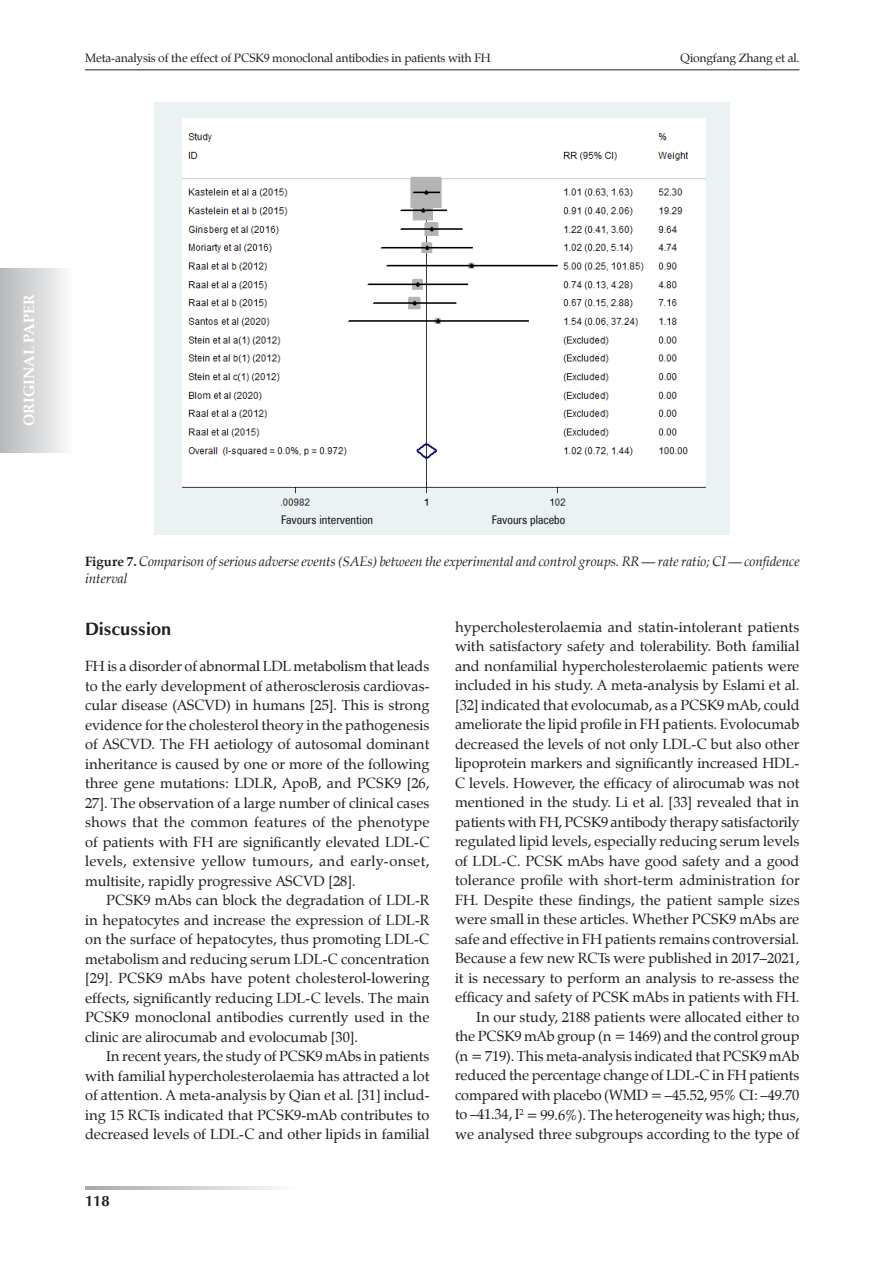
<style>
.page{position:relative;width:893px;height:1263px;background:#fff}
.page>*{position:absolute;margin:0;border:0;box-sizing:border-box;transform-origin:0 0}
.t1{font:700 18px "Zapf Humnst EU";color:#231f20}
.t2{font:700 15px "Zapf Calligr EU";color:#fff}
.t3{font:700 15px "Zapf Humnst EU";color:#231f20}
.t4{font:14.55px/19.5px "Zapf Calligr EU";color:#231f20;text-align:justify}
.t5{font:italic 13.5px/17px "Zapf Calligr EU";color:#231f20}
.t6{font:12px "Zapf Calligr EU";letter-spacing:-.015em;color:#231f20}
.t7{font:12px "Zurich Cn EU";color:#231f20}
.s1{font-weight:700;font-style:normal}
</style>
<div class="page">
<svg style="left:85px;top:1186px;width:194px;height:3px"></svg>
<div style="left:0;top:269px;width:73px;height:183px;background:linear-gradient(to right,#b6b8bb,#fbfbfc)"></div>
<hr style="left:85px;top:69px;width:714px;height:1px;background:#231f20">
<img style="left:155px;top:102px;width:575px;height:433px">
<p class="t6" style="left:85px;top:50px;width:407px">Meta-analysis of the effect of PCSK9 monoclonal antibodies in patients with FH</p>
<p class="t6" style="left:680px;top:50px;width:121px">Qiongfang Zhang et al.</p>
<p class="t2" style="left:20px;top:426px;width:133px;rotate:-90deg">ORIGINAL PAPER</p>
<p class="t7" style="left:281px;top:512px;width:93px">Favours intervention</p>
<p class="t7" style="left:492px;top:512px;width:75px">Favours placebo</p>
<p class="t5" style="left:85px;top:553px;width:716px"><span class="s1">Figure 7.</span> Comparison of serious adverse events (SAEs) between the experimental and control groups. RR — rate ratio; CI — confidence interval</p>
<p class="t1" style="left:85px;top:617px;width:88px">Discussion</p>
<p class="t4" style="left:85px;top:657px;width:346px">FH is a disorder of abnormal LDL metabolism that leads to the early development of atherosclerosis cardiovas&shy;cular disease (ASCVD) in humans [25]. This is strong evidence for the cholesterol theory in the pathogenesis of ASCVD. The FH aetiology of autosomal dominant inheritance is caused by one or more of the following three gene mutations: LDLR, ApoB, and PCSK9 [26, 27]. The observation of a large number of clinical cases shows that the common features of the phenotype of patients with FH are significantly elevated LDL-C levels, extensive yellow tumours, and early-onset, multisite, rapidly progressive ASCVD [28].</p>
<p class="t4" style="left:85px;top:891px;width:346px;text-indent:21px">PCSK9 mAbs can block the degradation of LDL-R in hepatocytes and increase the expression of LDL-R on the surface of hepatocytes, thus promoting LDL-C metabolism and reducing serum LDL-C concentration [29]. PCSK9 mAbs have potent cholesterol-lowering effects, significantly reducing LDL-C levels. The main PCSK9 monoclonal antibodies currently used in the clinic are alirocumab and evolocumab [30].</p>
<p class="t4" style="left:85px;top:1047px;width:346px;text-indent:21px">In recent years, the study of PCSK9 mAbs in patients with familial hypercholesterolaemia has attracted a lot of attention. A meta-analysis by Qian et al. [31] includ&shy;ing 15 RCTs indicated that PCSK9-mAb contributes to decreased levels of LDL-C and other lipids in familial</p>
<p class="t3" style="left:85px;top:1191px;width:26px">118</p>
<p class="t4" style="left:455px;top:618px;width:346px;text-align:right">hypercholesterolaemia and statin-intolerant patients with satisfactory safety and tolerability. Both familial and nonfamilial hypercholesterolaemic patients were included in his study. A meta-analysis by Eslami et al. [32] indicated that evolocumab, as a PCSK9 mAb, could ameliorate the lipid profile in FH patients. Evolocumab decreased the levels of not only LDL-C but also other lipoprotein markers and significantly increased HDL-C levels. However, the efficacy of alirocumab was not mentioned in the study. Li et al. [33] revealed that in patients with FH, PCSK9 antibody therapy satisfactorily regulated lipid levels, especially reducing serum levels of LDL-C. PCSK mAbs have good safety and a good tolerance profile with short-term administration for FH. Despite these findings, the patient sample sizes were small in these articles. Whether PCSK9 mAbs are safe and effective in FH patients remains controversial.<br>Because a few new RCTs were published in 2017–2021, it is necessary to perform an analysis to re-assess the efficacy and safety of PCSK mAbs in patients with FH.<br>In our study, 2188 patients were allocated either to the PCSK9 mAb group (n = 1469) and the control group (n = 719). This meta-analysis indicated that PCSK9 mAb reduced the percentage change of LDL-C in FH patients compared with placebo (WMD = –45.52, 95% CI: –49.70 to –41.34, I<sup>2</sup> = 99.6%). The heterogeneity was high; thus, we analysed three subgroups according to the type of</p>
</div>
